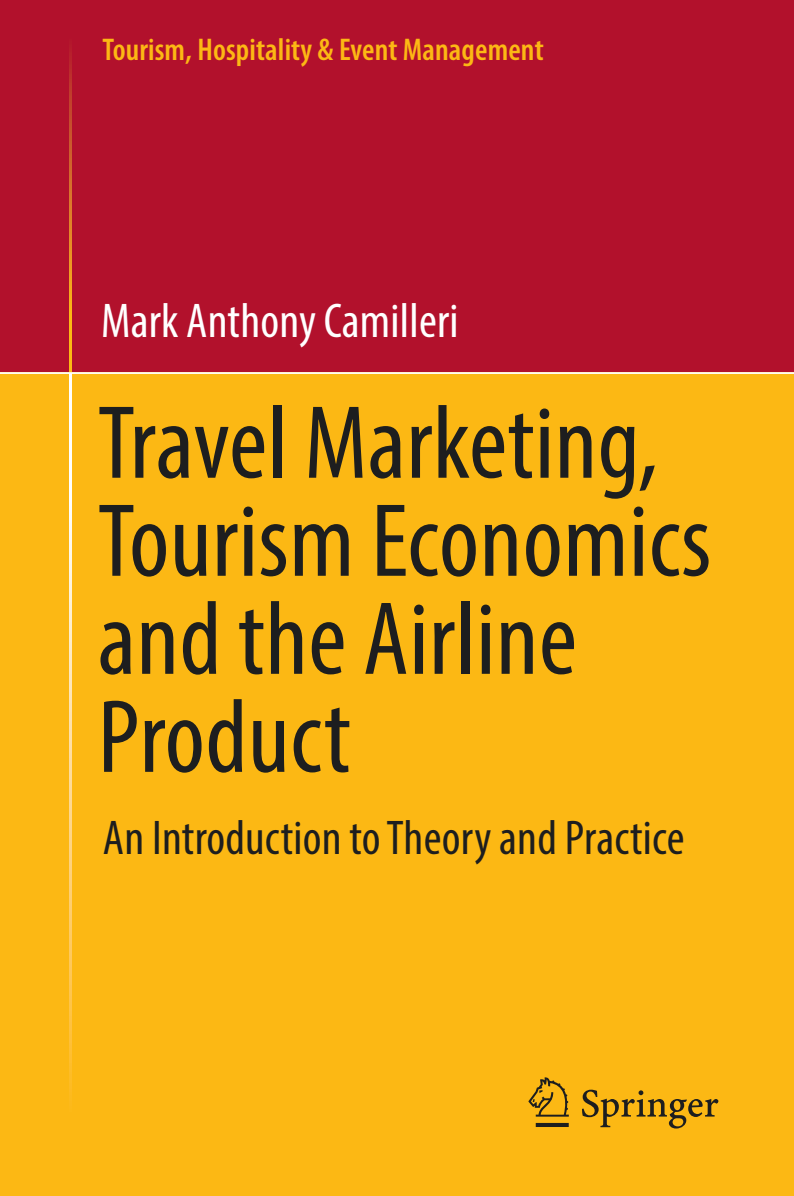
<style>
.page{position:relative;width:794px;height:1196px;background:#fff}
.page>*{position:absolute;margin:0;border:0;box-sizing:border-box;transform-origin:0 0}
.t1{font:condensed 105px/98px "Twcqrw Ckkxtq Cvwymd Myriad Pro";letter-spacing:.005em;color:#1d1e1f}
.t2{font:condensed 49px "Twcqrw Ckkxtq Cvwymd Myriad Pro";letter-spacing:.005em;color:#1d1e1f}
.t3{font:condensed 49px "Twcqrw Ckkxtq Cvwymd Myriad Pro";letter-spacing:.005em;color:#fff}
.t4{font:600 condensed 31.5px "Gtwbht Yyhhrd Wcdtnd Myriad Pro";letter-spacing:.005em;color:#fcb814}
</style>
<div class="page">
<div style="left:0;top:0;width:794px;height:1195px;background:#b2112c"></div>
<div style="left:0;top:372px;width:794px;height:823px;background:#fcb814"></div>
<svg style="left:69px;top:374px;width:2px;height:721px"></svg>
<svg style="left:69px;top:49px;width:2px;height:323px"></svg>
<hr style="left:0;top:372px;width:794px;height:2px;background:#fff">
<svg style="left:528px;top:1077px;width:190px;height:51px"></svg>
<p class="t4" style="left:102px;top:38px;width:443px">Tourism, Hospitality &amp; Event Management</p>
<p class="t3" style="left:101px;top:304px;width:359px">Mark Anthony Camilleri</p>
<p class="t1" style="left:98px;top:403px;width:615px">Travel Marketing,<br>Tourism Economics and the Airline<br>Product</p>
<p class="t2" style="left:103px;top:820px;width:583px">An Introduction to Theory and Practice</p>
</div>
